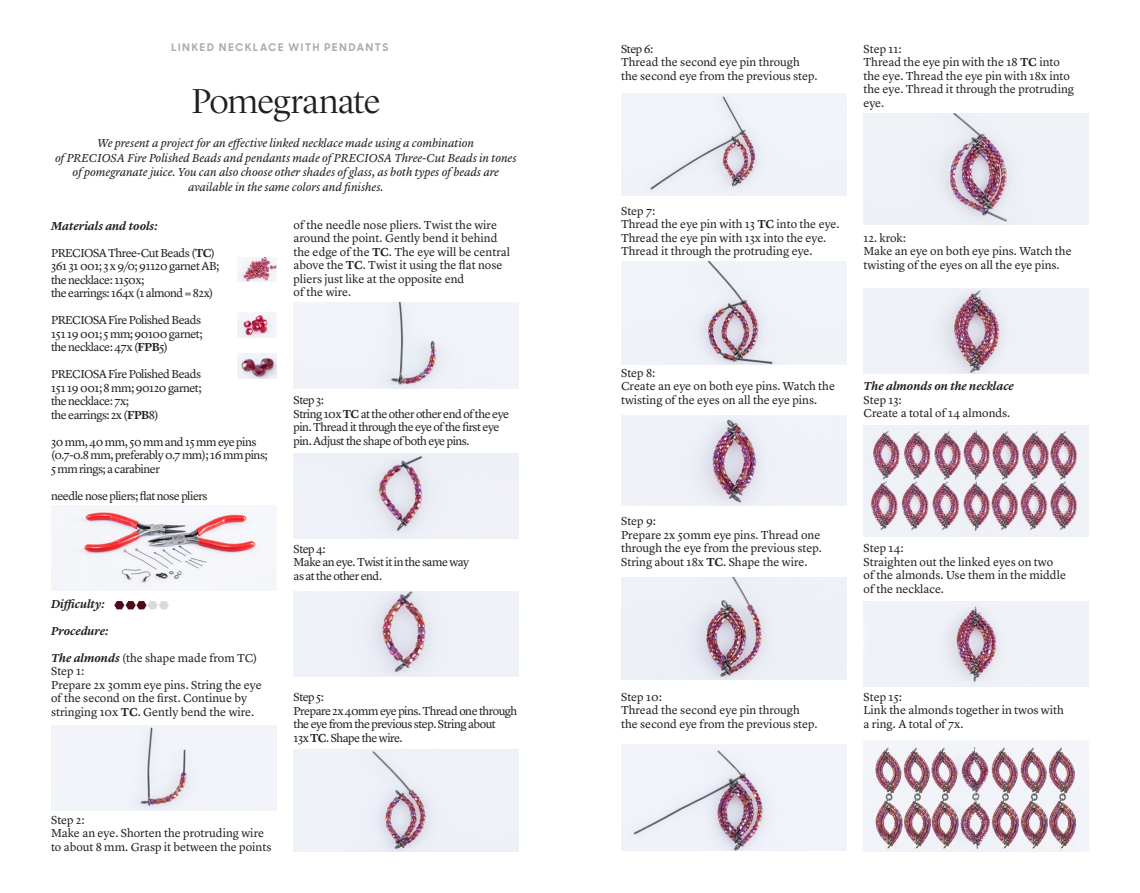
<style>
.page{position:relative;width:1140px;height:893px;background:#fff}
.page>*{position:absolute;margin:0;border:0;box-sizing:border-box;transform-origin:0 0}
.t1{font:300 36px "Lyon Display";letter-spacing:-.015em;color:#231f20}
.t2{font:12px/13.5px "Lyon Text";color:#231f20}
.t3{font:12px/13.5px "Lyon Text";letter-spacing:-.04em;color:#231f20}
.t4{font:italic 12px/14.4px "Lyon Text";letter-spacing:-.005em;color:#231f20;text-align:center}
.t5{font:italic 600 12px "Lyon Text";letter-spacing:-.005em;color:#231f20}
.t6{font:700 10.5px "Sharp Sans Display No 1";letter-spacing:.165em;color:#a8abac}
.s1{font-weight:600}
.s2{font-weight:600;font-style:italic}
</style>
<div class="page">
<img style="left:238px;top:258px;width:38px;height:24px">
<img style="left:238px;top:354px;width:38px;height:24px">
<img style="left:238px;top:313px;width:38px;height:24px">
<img style="left:51px;top:506px;width:225px;height:85px">
<div style="left:51px;top:725px;width:225px;height:85px;background:#f3f4f9"></div>
<img style="left:293px;top:303px;width:226px;height:85px">
<img style="left:293px;top:453px;width:226px;height:85px">
<img style="left:293px;top:591px;width:226px;height:85px">
<img style="left:621px;top:94px;width:225px;height:102px">
<img style="left:621px;top:262px;width:225px;height:102px">
<img style="left:621px;top:416px;width:225px;height:89px">
<img style="left:863px;top:602px;width:226px;height:85px">
<img style="left:621px;top:577px;width:225px;height:102px">
<img style="left:621px;top:744px;width:225px;height:107px">
<img style="left:863px;top:741px;width:226px;height:111px">
<img style="left:863px;top:114px;width:225px;height:111px">
<img style="left:863px;top:289px;width:225px;height:85px">
<img style="left:863px;top:425px;width:225px;height:111px">
<img style="left:293px;top:750px;width:226px;height:102px">
<svg style="left:114px;top:601px;width:55px;height:8px"></svg>
<p class="t6" style="left:172px;top:39px;width:218px">LINKED NECKLACE WITH PENDANTS</p>
<h1 class="t1" style="left:192px;top:75px;width:190px">Pomegranate</h1>
<p class="t4" style="left:55px;top:135px;width:463px">We present a project for an effective linked necklace made using a combination<br>of PRECIOSA Fire Polished Beads and pendants made of PRECIOSA Three-Cut Beads in tones of pomegranate juice. You can also choose other shades of glass, as both types of beads are available in the same colors and finishes.</p>
<p class="t2" style="left:293px;top:217px;width:218px">of the needle nose pliers. Twist the wire around the point. Gently bend it behind the edge of the <span class="s1">TC</span>. The eye will be central above the <span class="s1">TC</span>. Twist it using the flat nose pliers just like at the opposite end<br>of the wire.</p>
<p class="t5" style="left:51px;top:216px;width:108px">Materials and tools:</p>
<p class="t3" style="left:51px;top:245px;width:170px">PRECIOSA Three-Cut Beads (<span class="s1">TC</span>)<br>361 31 001; 3 x 9/0; 91120 garnet AB; the necklace: 1150x;<br>the earrings: 164x (1 almond = 82x)</p>
<p class="t3" style="left:51px;top:312px;width:153px">PRECIOSA Fire Polished Beads<br>151 19 001; 5 mm; 90100 garnet; the necklace: 47x (<span class="s1">FPB</span>5)</p>
<p class="t3" style="left:51px;top:366px;width:152px">PRECIOSA Fire Polished Beads<br>151 19 001; 8 mm; 90120 garnet; the necklace: 7x;<br>the earrings: 2x (<span class="s1">FPB</span>8)</p>
<p class="t3" style="left:51px;top:434px;width:218px">30 mm, 40 mm, 50 mm and 15 mm eye pins (0.7-0.8 mm, preferably 0.7 mm); 16 mm pins;<br>5 mm rings; a carabiner</p>
<p class="t3" style="left:51px;top:488px;width:158px">needle nose pliers; flat nose pliers</p>
<p class="t3" style="left:293px;top:392px;width:217px">Step 3:<br>String 10x <span class="s1">TC</span> at the other other end of the eye pin. Thread it through the eye of the first eye pin. Adjust the shape of both eye pins.</p>
<p class="t5" style="left:51px;top:594px;width:55px">Difficulty:</p>
<p class="t5" style="left:51px;top:621px;width:59px">Procedure:</p>
<p class="t2" style="left:51px;top:650px;width:212px"><span class="s2">The almonds</span> (the shape made from TC)<br>Step 1:<br>Prepare 2x 30mm eye pins. String the eye of the second on the first. Continue by stringing 10x <span class="s1">TC</span>. Gently bend the wire.</p>
<p class="t3" style="left:293px;top:541px;width:177px">Step 4:<br>Make an eye. Twist it in the same way as at the other end.</p>
<p class="t3" style="left:293px;top:689px;width:225px">Step 5:<br>Prepare 2x 40mm eye pins. Thread one through the eye from the previous step. String about<br>13x <span class="s1">TC</span>. Shape the wire.</p>
<p class="t2" style="left:51px;top:812px;width:222px">Step 2:<br>Make an eye. Shorten the protruding wire to about 8 mm. Grasp it between the points</p>
<p class="t2" style="left:621px;top:41px;width:198px">Step 6:<br>Thread the second eye pin through the second eye from the previous step.</p>
<p class="t2" style="left:863px;top:41px;width:212px">Step 11:<br>Thread the eye pin with the 18 <span class="s1">TC</span> into the eye. Thread the eye pin with 18x into the eye. Thread it through the protruding eye.</p>
<p class="t2" style="left:621px;top:203px;width:220px">Step 7:<br>Thread the eye pin with 13 <span class="s1">TC</span> into the eye.<br>Thread the eye pin with 13x into the eye.<br>Thread it through the protruding eye.</p>
<p class="t2" style="left:863px;top:230px;width:210px">12. krok:<br>Make an eye on both eye pins. Watch the twisting of the eyes on all the eye pins.</p>
<p class="t2" style="left:621px;top:365px;width:215px">Step 8:<br>Create an eye on both eye pins. Watch the twisting of the eyes on all the eye pins.</p>
<p class="t5" style="left:863px;top:377px;width:152px">The almonds on the necklace</p>
<p class="t2" style="left:863px;top:392px;width:148px">Step 13:<br>Create a total of 14 almonds.</p>
<p class="t2" style="left:621px;top:514px;width:202px">Step 9:<br>Prepare 2x 50mm eye pins. Thread one through the eye from the previous step.<br>String about 18x <span class="s1">TC</span>. Shape the wire.</p>
<p class="t2" style="left:863px;top:541px;width:204px">Step 14:<br>Straighten out the linked eyes on two of the almonds. Use them in the middle of the necklace.</p>
<p class="t2" style="left:621px;top:689px;width:198px">Step 10:<br>Thread the second eye pin through the second eye from the previous step.</p>
<p class="t2" style="left:863px;top:689px;width:202px">Step 15:<br>Link the almonds together in twos with a ring. A total of 7x.</p>
</div>
